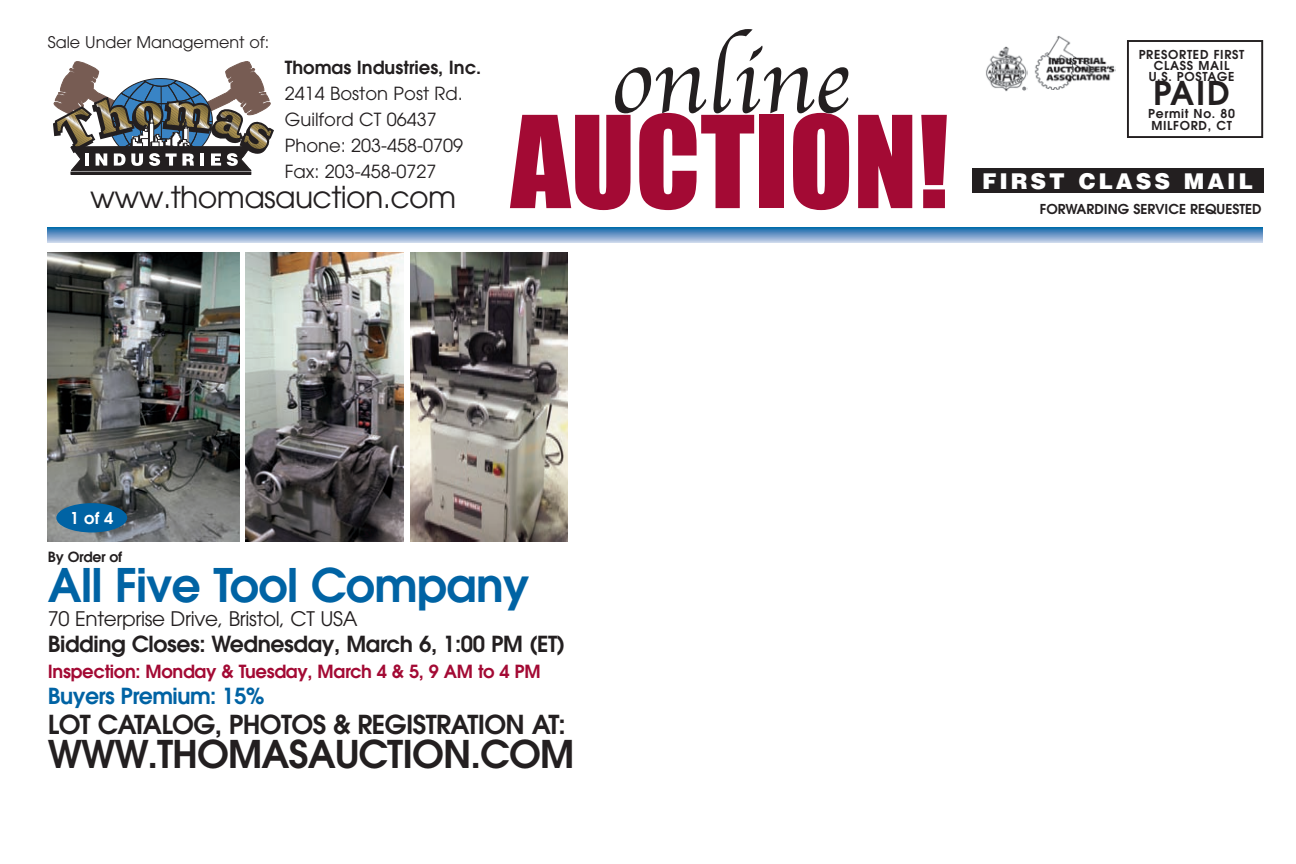
<style>
.page{position:relative;width:1296px;height:864px;background:#fff}
.page>*{position:absolute;margin:0;border:0;box-sizing:border-box;transform-origin:0 0}
.t1{font:118px "Impact";color:#a30a34}
.t2{font:96px "Apple Chancery";color:#231f20}
.t3{font:600 46px "Avant Garde";letter-spacing:-.015em;color:#0063a4}
.t4{font:600 38px "Avant Garde";letter-spacing:-.025em;color:#231f20}
.t5{font:600 32.6px "Avant Garde";color:#231f20}
.t6{font:30px "Avant Garde";letter-spacing:-.02em;color:#231f20}
.t7{font:600 26px "Avant Garde";letter-spacing:-.025em;color:#231f20}
.t8{font:600 22px "Avant Garde";letter-spacing:-.015em;color:#231f20}
.t9{font:600 22px "Avant Garde";letter-spacing:-.025em;color:#0063a4}
.t10{font:900 21.8px "Helvetica";letter-spacing:.135em;color:#fff}
.t11{font:20px "Avant Garde";letter-spacing:-.015em;color:#231f20}
.t12{font:18px/26px "Avant Garde";color:#231f20}
.t13{font:600 18px "Avant Garde";letter-spacing:-.015em;color:#a30a34}
.t14{font:600 18px "Avant Garde";color:#231f20}
.t15{font:600 16.2px "Avant Garde";color:#fff}
.t16{font:16px "Avant Garde";color:#231f20}
.t17{font:600 14px "Avant Garde";letter-spacing:-.015em;color:#231f20}
.t18{font:600 13.6px "Avant Garde";color:#231f20}
.t19{font:600 12.2px/10.8px "Avant Garde";letter-spacing:.055em;color:#231f20;text-align:center}
</style>
<div class="page">
<div style="left:71px;top:172px;width:180px;height:2px;border:1px solid #231f20"></div>
<svg style="left:53px;top:61px;width:221px;height:112px"></svg>
<img style="left:986px;top:46px;width:41px;height:45px">
<img style="left:1034px;top:36px;width:81px;height:54px">
<div style="left:972px;top:168px;width:291px;height:24px;background:#231f20"></div>
<div style="left:1127px;top:40px;width:136px;height:98px;border:2px solid #231f20"></div>
<svg style="left:48px;top:227px;width:1215px;height:16px;background:#6c9cc8"></svg>
<img style="left:48px;top:252px;width:192px;height:290px">
<img style="left:410px;top:252px;width:158px;height:290px">
<img style="left:246px;top:252px;width:158px;height:290px">
<div style="left:56px;top:503px;width:71px;height:29px;background:#0063a4;border-radius:50%"></div>
<p class="t16" style="left:48px;top:36px;width:223px">Sale Under Management of:</p>
<p class="t14" style="left:285px;top:61px;width:198px">Thomas Industries, Inc.</p>
<p class="t12" style="left:285px;top:82px;width:180px">2414 Boston Post Rd.<br>Guilford CT 06437<br>Phone: 203-458-0709<br>Fax: 203-458-0727</p>
<h3 class="t6" style="left:90px;top:186px;width:368px">www.thomasauction.com</h3>
<h2 class="t2" style="left:610px;top:5px;width:241px">online</h2>
<h1 class="t1" style="left:511px;top:89px;width:440px">AUCTION!</h1>
<p class="t19" style="left:1139px;top:50px;width:107px">PRESORTED FIRST<br>CLASS MAIL<br>U.S. POSTAGE</p>
<h3 class="t5" style="left:1153px;top:81px;width:78px">PAID</h3>
<p class="t19" style="left:1148px;top:109px;width:88px">Permit No. 80</p>
<p class="t19" style="left:1151px;top:121px;width:82px">MILFORD, CT</p>
<p class="t10" style="left:982px;top:169px;width:273px">FIRST CLASS MAIL</p>
<p class="t18" style="left:1040px;top:204px;width:223px">FORWARDING SERVICE REQUESTED</p>
<p class="t15" style="left:70px;top:512px;width:45px">1 of 4</p>
<p class="t17" style="left:48px;top:551px;width:76px">By Order of</p>
<h3 class="t3" style="left:48px;top:568px;width:483px">All Five Tool Company</h3>
<p class="t11" style="left:48px;top:611px;width:311px">70 Enterprise Drive, Bristol, CT USA</p>
<p class="t8" style="left:48px;top:635px;width:519px">Bidding Closes: Wednesday, March 6, 1:00 PM (ET)</p>
<p class="t13" style="left:48px;top:664px;width:494px">Inspection: Monday &amp; Tuesday, March 4 &amp; 5, 9 AM to 4 PM</p>
<p class="t9" style="left:48px;top:687px;width:218px">Buyers Premium: 15%</p>
<h3 class="t7" style="left:48px;top:715px;width:519px">LOT CATALOG, PHOTOS &amp; REGISTRATION AT:</h3>
<h3 class="t4" style="left:48px;top:740px;width:528px">WWW.THOMASAUCTION.COM</h3>
</div>
